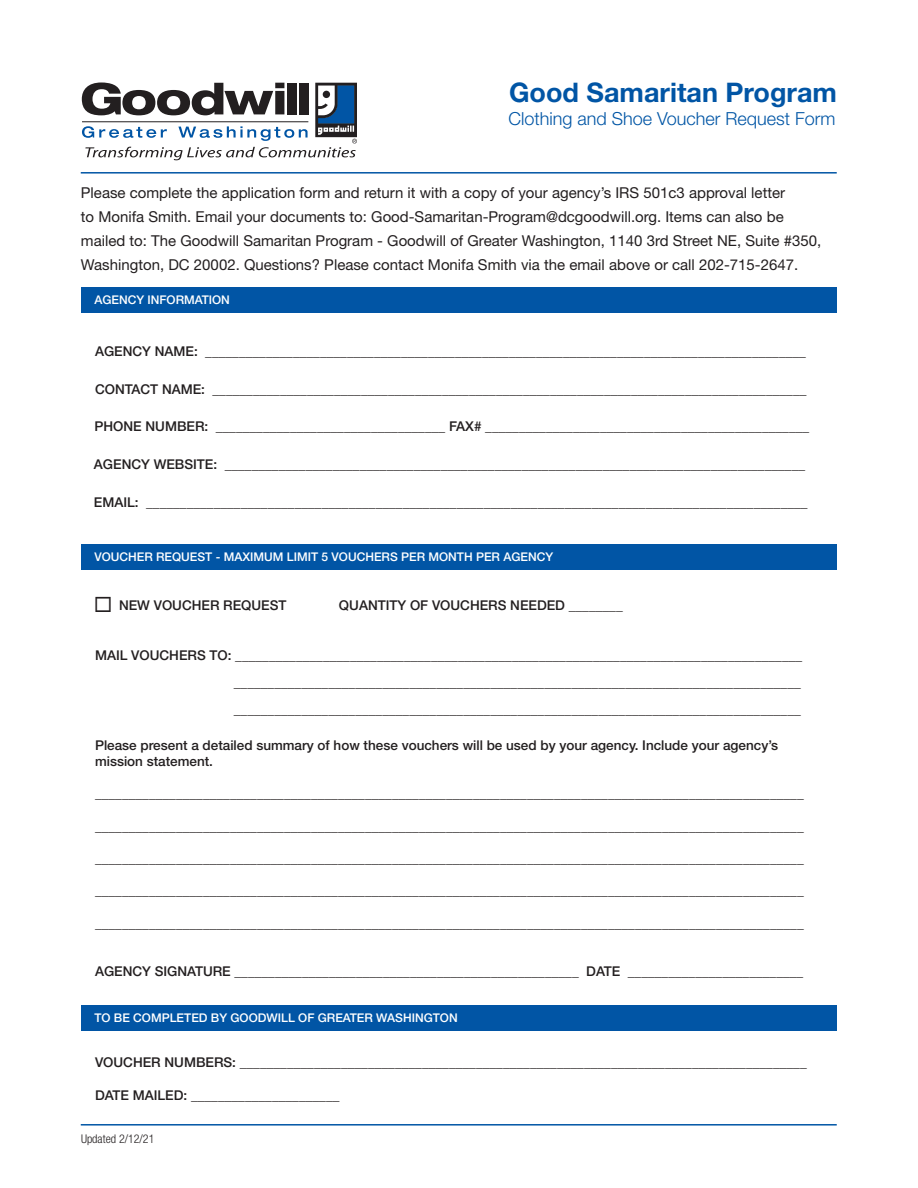
<style>
.page{position:relative;width:918px;height:1188px;background:#fff}
.page>*{position:absolute;margin:0;border:0;box-sizing:border-box;transform-origin:0 0}
.t1{font:700 27px "Helvetica Neue LT Pro";color:#0155a5}
.t2{font:300 18px "Helvetica Neue LT Pro";color:#0155a5}
.t3{font:15px/24px "Helvetica Neue LT Pro";color:#231f20}
.t4{font:500 13.5px/27px "Helvetica Neue LT Pro";color:#231f20}
.t5{font:500 12px "Helvetica Neue LT Pro";color:#fff}
.t6{font:300 condensed 12px "Helvetica Neue LT Pro";color:#231f20}
</style>
<div class="page">
<svg style="left:82px;top:82px;width:275px;height:78px"></svg>
<div style="left:81px;top:1005px;width:756px;height:25px;background:#0155a5"></div>
<div style="left:81px;top:544px;width:756px;height:25px;background:#0155a5"></div>
<div style="left:81px;top:287px;width:756px;height:26px;background:#0155a5"></div>
<hr style="left:81px;top:172px;width:756px;height:2px;background:#0155a5">
<hr style="left:81px;top:1124px;width:756px;height:2px;background:#0155a5">
<h1 class="t1" style="left:509px;top:76px;width:329px">Good Samaritan Program</h1>
<h2 class="t2" style="left:508px;top:108px;width:329px">Clothing and Shoe Voucher Request Form</h2>
<p class="t3" style="left:81px;top:180px;width:742px">Please complete the application form and return it with a copy of your agency’s IRS 501c3 approval letter<br>to Monifa Smith. Email your documents to: Good-Samaritan-Program@dcgoodwill.org. Items can also be mailed to: The Goodwill Samaritan Program - Goodwill of Greater Washington, 1140 3rd Street NE, Suite #350, Washington, DC 20002. Questions? Please contact Monifa Smith via the email above or call 202-715-2647.</p>
<p class="t5" style="left:94px;top:293px;width:137px">AGENCY INFORMATION</p>
<p class="t4" style="left:95px;top:337px;width:713px">AGENCY NAME: _________________________________________________________________________________________</p>
<p class="t4" style="left:95px;top:375px;width:713px">CONTACT NAME: ________________________________________________________________________________________</p>
<p class="t4" style="left:94px;top:413px;width:716px">PHONE NUMBER: __________________________________ FAX# ________________________________________________</p>
<p class="t4" style="left:94px;top:451px;width:713px">AGENCY WEBSITE: ______________________________________________________________________________________</p>
<p class="t4" style="left:94px;top:488px;width:715px">EMAIL: __________________________________________________________________________________________________</p>
<p class="t5" style="left:94px;top:549px;width:460px">VOUCHER REQUEST - MAXIMUM LIMIT 5 VOUCHERS PER MONTH PER AGENCY</p>
<p class="t4" style="left:94px;top:591px;width:194px">◻ NEW VOUCHER REQUEST</p>
<p class="t4" style="left:339px;top:591px;width:285px">QUANTITY OF VOUCHERS NEEDED ________</p>
<p class="t4" style="left:234px;top:642px;width:570px;text-align:justify;text-indent:-139px">MAIL VOUCHERS TO: ____________________________________________________________________________________ ____________________________________________________________________________________ ____________________________________________________________________________________</p>
<p class="t4" style="left:95px;top:736px;width:685px;line-height:16.2px">Please present a detailed summary of how these vouchers will be used by your agency. Include your agency’s mission statement.</p>
<p class="t4" style="left:95px;top:780px;width:710px">_________________________________________________________________________________________________________</p>
<p class="t4" style="left:95px;top:812px;width:710px">_________________________________________________________________________________________________________</p>
<p class="t4" style="left:95px;top:844px;width:710px">_________________________________________________________________________________________________________</p>
<p class="t4" style="left:95px;top:877px;width:710px">_________________________________________________________________________________________________________</p>
<p class="t4" style="left:95px;top:909px;width:710px">_________________________________________________________________________________________________________</p>
<p class="t4" style="left:95px;top:958px;width:710px">AGENCY SIGNATURE ___________________________________________________ DATE __________________________</p>
<p class="t5" style="left:94px;top:1010px;width:365px">TO BE COMPLETED BY GOODWILL OF GREATER WASHINGTON</p>
<p class="t4" style="left:95px;top:1048px;width:713px">VOUCHER NUMBERS: ____________________________________________________________________________________</p>
<p class="t4" style="left:95px;top:1081px;width:246px">DATE MAILED: ______________________</p>
<p class="t6" style="left:81px;top:1132px;width:75px">Updated 2/12/21</p>
</div>
